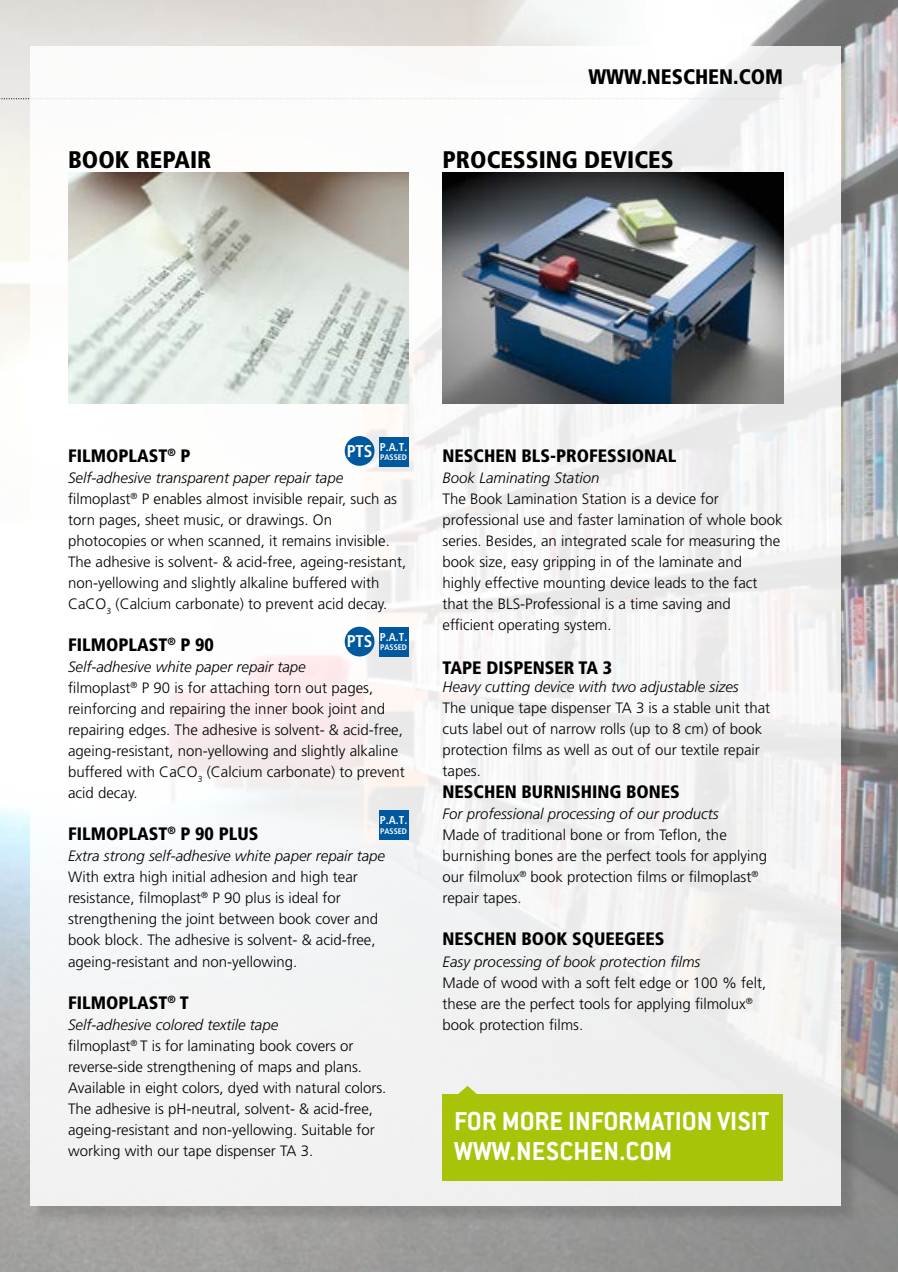
<style>
.page{position:relative;width:898px;height:1272px;background:#fff}
.page>*{position:absolute;margin:0;border:0;box-sizing:border-box;transform-origin:0 0}
.t1{font:700 28.5px/30px "Conduit ITC Std";color:#fff}
.t2{font:900 condensed 24px "Frutiger LT Std";color:#000}
.t3{font:900 condensed 21px "Frutiger LT Std";color:#000}
.t4{font:900 condensed 18px "Frutiger LT Std";color:#000}
.t5{font:700 condensed 16.95px "Frutiger LT Std";color:#fff}
.t6{font:300 15px/21px "Frutiger LT Std";color:#000}
.t7{font:italic 300 15px "Frutiger LT Std";color:#000}
.t8{font:700 condensed 11.25px "Frutiger LT Std";color:#fff}
.t9{font:700 condensed 8.1px "Frutiger LT Std";color:#fff}
.s1{font-style:italic}
</style>
<div class="page">
<img style="left:0;top:0;width:897px;height:1271px">
<svg style="left:0;top:98px;width:30px;height:1px"></svg>
<div style="left:32px;top:49px;width:827px;height:1174px;background:#000;opacity:.15"></div>
<div style="left:30px;top:46px;width:810px;height:1159px;background:linear-gradient(to right,#fbfbfb,#f0f0ef)"></div>
<img style="left:442px;top:172px;width:340px;height:231px">
<img style="left:68px;top:172px;width:340px;height:231px">
<div style="left:378px;top:436px;width:30px;height:30px;background:#00599f"></div>
<div style="left:378px;top:626px;width:30px;height:30px;background:#00599f"></div>
<div style="left:378px;top:810px;width:30px;height:30px;background:#00599f"></div>
<div style="left:344px;top:626px;width:30px;height:30px;background:#00599f;border-radius:50%"></div>
<div style="left:344px;top:436px;width:30px;height:30px;background:#00599f;border-radius:50%"></div>
<svg style="left:449px;top:1085px;width:36px;height:9px"></svg>
<div style="left:441px;top:1094px;width:341px;height:86px;background:#a9c308"></div>
<h3 class="t3" style="left:588px;top:64px;width:196px">WWW.NESCHEN.COM</h3>
<h2 class="t2" style="left:68px;top:145px;width:145px">BOOK REPAIR</h2>
<h2 class="t2" style="left:442px;top:145px;width:232px">PROCESSING DEVICES</h2>
<p class="t8" style="left:380px;top:440px;width:29px">P.A.T.</p>
<p class="t9" style="left:380px;top:452px;width:28px">PASSED</p>
<p class="t5" style="left:346px;top:440px;width:27px">PTS</p>
<p class="t4" style="left:68px;top:445px;width:124px">FILMOPLAST<sup>®</sup> P</p>
<p class="t6" style="left:68px;top:468px;width:339px"><span class="s1">Self-adhesive transparent paper repair tape </span>filmoplast<sup>®</sup> P enables almost invisible repair, such as torn pages, sheet music, or drawings. On photocopies or when scanned, it remains invisible.<br>The adhesive is solvent- &amp; acid-free, ageing-resistant, non-yellowing and slightly alkaline buffered with CaCO<sub>3</sub> (Calcium carbonate) to prevent acid decay.</p>
<p class="t4" style="left:68px;top:634px;width:147px">FILMOPLAST<sup>®</sup> P 90</p>
<p class="t6" style="left:68px;top:657px;width:338px"><span class="s1">Self-adhesive white paper repair tape<br></span>filmoplast<sup>®</sup> P 90 is for attaching torn out pages, reinforcing and repairing the inner book joint and repairing edges. The adhesive is solvent- &amp; acid-free, ageing-resistant, non-yellowing and slightly alkaline buffered with CaCO<sub>3</sub> (Calcium carbonate) to prevent acid decay.</p>
<p class="t4" style="left:68px;top:823px;width:192px">FILMOPLAST<sup>®</sup> P 90 PLUS</p>
<p class="t7" style="left:68px;top:847px;width:318px">Extra strong self-adhesive white paper repair tape</p>
<p class="t6" style="left:68px;top:867px;width:311px">With extra high initial adhesion and high tear resistance, filmoplast<sup>®</sup> P 90 plus is ideal for strengthening the joint between book cover and book block. The adhesive is solvent- &amp; acid-free, ageing-resistant and non-yellowing.</p>
<p class="t4" style="left:68px;top:991px;width:122px">FILMOPLAST<sup>®</sup> T</p>
<p class="t6" style="left:68px;top:1014px;width:320px"><span class="s1">Self-adhesive colored textile tape<br></span>filmoplast<sup>®</sup> T is for laminating book covers or reverse-side strengthening of maps and plans.<br>Available in eight colors, dyed with natural colors.<br>The adhesive is pH-neutral, solvent- &amp; acid-free, ageing-resistant and non-yellowing. Suitable for working with our tape dispenser TA 3.</p>
<p class="t8" style="left:380px;top:630px;width:29px">P.A.T.</p>
<p class="t9" style="left:380px;top:642px;width:28px">PASSED</p>
<p class="t5" style="left:346px;top:631px;width:27px">PTS</p>
<p class="t8" style="left:380px;top:813px;width:29px">P.A.T.</p>
<p class="t9" style="left:380px;top:826px;width:28px">PASSED</p>
<p class="t4" style="left:442px;top:445px;width:235px">NESCHEN BLS-PROFESSIONAL</p>
<p class="t7" style="left:442px;top:469px;width:158px">Book Laminating Station</p>
<p class="t6" style="left:442px;top:489px;width:341px">The Book Lamination Station is a device for professional use and faster lamination of whole book series. Besides, an integrated scale for measuring the book size, easy gripping in of the laminate and highly effective mounting device leads to the fact that the BLS-Professional is a time saving and efficient operating system.</p>
<p class="t4" style="left:442px;top:656px;width:171px">TAPE DISPENSER TA 3</p>
<p class="t7" style="left:442px;top:677px;width:297px">Heavy cutting device with two adjustable sizes</p>
<p class="t6" style="left:442px;top:697px;width:329px">The unique tape dispenser TA 3 is a stable unit that cuts label out of narrow rolls (up to 8 cm) of book protection films as well as out of our textile repair tapes.</p>
<p class="t4" style="left:442px;top:781px;width:239px">NESCHEN BURNISHING BONES</p>
<p class="t7" style="left:442px;top:805px;width:277px">For professional processing of our products</p>
<p class="t6" style="left:442px;top:825px;width:326px">Made of traditional bone or from Teflon, the burnishing bones are the perfect tools for applying our filmolux<sup>®</sup> book protection films or filmoplast<sup>® </sup>repair tapes.</p>
<p class="t4" style="left:442px;top:928px;width:223px">NESCHEN BOOK SQUEEGEES</p>
<p class="t7" style="left:442px;top:952px;width:259px">Easy processing of book protection films</p>
<p class="t6" style="left:442px;top:972px;width:325px">Made of wood with a soft felt edge or 100 % felt, these are the perfect tools for applying filmolux<sup>® </sup>book protection films.</p>
<h1 class="t1" style="left:454px;top:1105px;width:316px">FOR MORE INFORMATION VISIT<br>WWW.NESCHEN.COM</h1>
</div>
